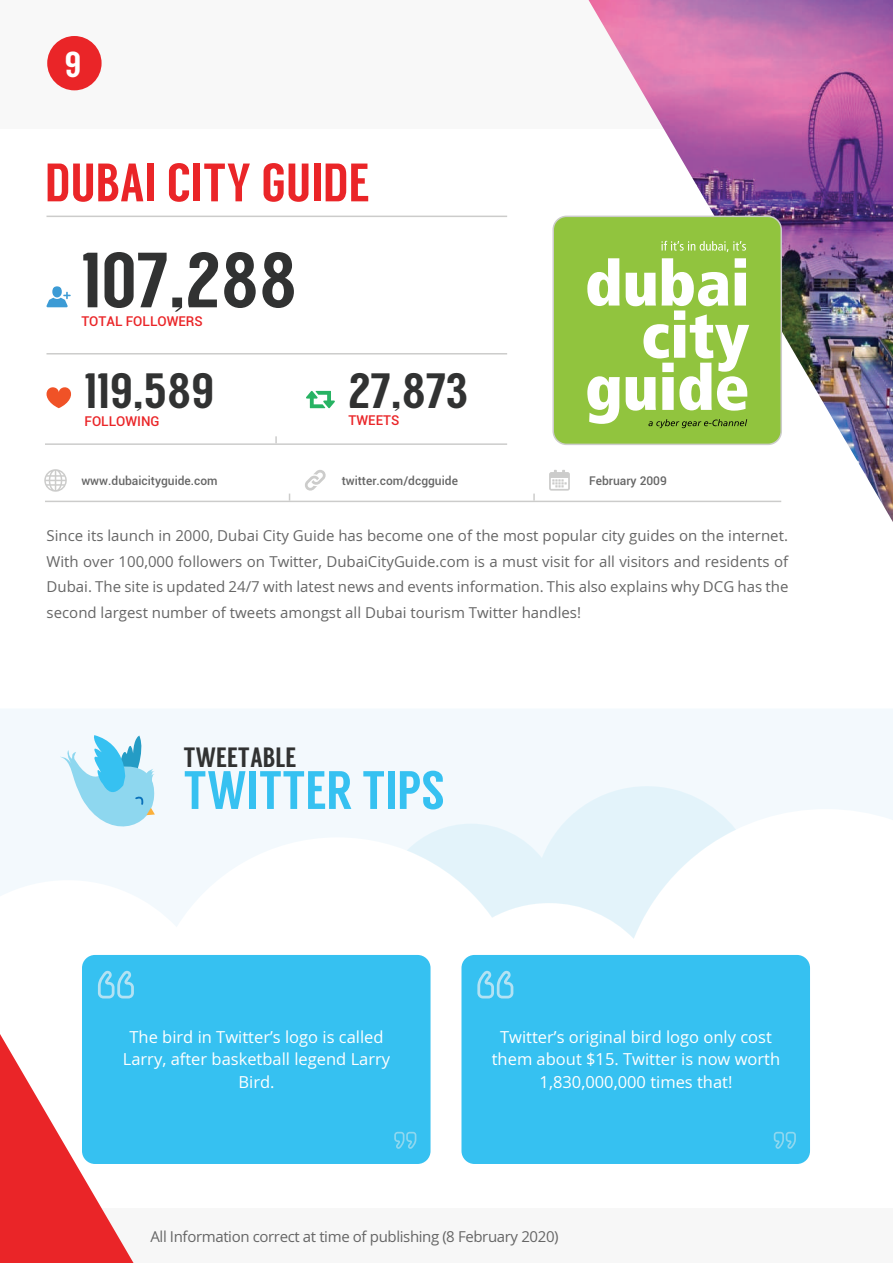
<style>
.page{position:relative;width:893px;height:1263px;background:#fff}
.page>*{position:absolute;margin:0;border:0;box-sizing:border-box;transform-origin:0 0}
.t1{font:78px "Langdon";color:#313232}
.t2{font:54px "Langdon";color:#ea2528}
.t3{font:54px "Langdon";color:#36c1f1}
.t4{font:49.5px "Langdon";color:#313232}
.t5{font:36px "Langdon";color:#fff}
.t6{font:27.9px "Langdon";color:#313232}
.t7{font:16.5px/22.5px "Open Sans";color:#fff;text-align:center}
.t8{font:15px/25.5px "Open Sans";letter-spacing:-.025em;color:#666;text-align:justify}
.t9{font:500 13.5px "Roboto";color:#ea2528}
.t10{font:500 12px "Roboto";color:#666}
</style>
<div class="page">
<div style="left:0;top:0;width:893px;height:129px;background:#f8f8f8"></div>
<div style="left:0;top:1208px;width:893px;height:55px;background:#f7f7f7"></div>
<img style="left:588px;top:0;width:305px;height:522px">
<svg style="left:0;top:1034px;width:134px;height:229px"></svg>
<hr style="left:46px;top:353px;width:461px;height:1px;background:#cccccb">
<hr style="left:46px;top:216px;width:461px;height:1px;background:#cccccb">
<hr style="left:45px;top:443px;width:462px;height:2px;background:#cccccb">
<svg style="left:275px;top:436px;width:2px;height:7px"></svg>
<hr style="left:45px;top:501px;width:736px;height:1px;background:#cccccb">
<svg style="left:533px;top:494px;width:2px;height:7px"></svg>
<div style="left:555px;top:216px;width:226px;height:228px;background:#91c43e"></div>
<svg style="left:648px;top:419px;width:99px;height:9px"></svg>
<svg style="left:587px;top:258px;width:33px;height:48px"></svg>
<svg style="left:587px;top:376px;width:33px;height:48px"></svg>
<svg style="left:626px;top:258px;width:123px;height:153px"></svg>
<svg style="left:661px;top:241px;width:85px;height:11px"></svg>
<div style="left:552px;top:216px;width:230px;height:229px;border:2px solid #cccccb;border-radius:13px"></div>
<div style="left:47px;top:36px;width:55px;height:54px;background:#ea2528;border-radius:50%"></div>
<svg style="left:306px;top:391px;width:29px;height:17px"></svg>
<svg style="left:46px;top:387px;width:25px;height:21px"></svg>
<div style="left:52px;top:286px;width:10px;height:11px;background:#3c9bd5;border-radius:50%"></div>
<svg style="left:46px;top:292px;width:25px;height:15px"></svg>
<svg style="left:549px;top:470px;width:21px;height:21px"></svg>
<svg style="left:305px;top:470px;width:21px;height:21px"></svg>
<svg style="left:44px;top:469px;width:23px;height:23px"></svg>
<svg style="left:0;top:709px;width:893px;height:218px;fill:#f3f9fd"></svg>
<svg style="left:60px;top:735px;width:96px;height:106px"></svg>
<div style="left:82px;top:955px;width:348px;height:209px;background:#36c1f1;border-radius:13px"></div>
<svg style="left:98px;top:971px;width:36px;height:27px"></svg>
<svg style="left:394px;top:1132px;width:22px;height:17px"></svg>
<div style="left:461px;top:955px;width:349px;height:209px;background:#36c1f1;border-radius:13px"></div>
<svg style="left:477px;top:971px;width:36px;height:27px"></svg>
<svg style="left:774px;top:1132px;width:22px;height:17px"></svg>
<svg style="left:407px;top:786px;width:329px;height:153px"></svg>
<h3 class="t5" style="left:64px;top:44px;width:18px">9</h3>
<h2 class="t2" style="left:45px;top:151px;width:326px">DUBAI CITY GUIDE</h2>
<h1 class="t1" style="left:81px;top:235px;width:217px">107,288</h1>
<p class="t9" style="left:81px;top:312px;width:123px">TOTAL FOLLOWERS</p>
<h3 class="t4" style="left:85px;top:362px;width:131px">119,589</h3>
<p class="t9" style="left:85px;top:411px;width:77px">FOLLOWING</p>
<p class="t9" style="left:349px;top:411px;width:52px">TWEETS</p>
<h3 class="t4" style="left:349px;top:362px;width:121px">27,873</h3>
<p class="t10" style="left:81px;top:472px;width:138px">www.dubaicityguide.com</p>
<p class="t10" style="left:342px;top:472px;width:118px">twitter.com/dcgguide</p>
<p class="t10" style="left:589px;top:472px;width:79px">February 2009</p>
<p class="t8" style="left:46px;top:523px;width:743px">Since its launch in 2000, Dubai City Guide has become one of the most popular city guides on the internet.<br>With over 100,000 followers on Twitter, DubaiCityGuide.com is a must visit for all visitors and residents of Dubai. The site is updated 24/7 with latest news and events information. This also explains why DCG has the second largest number of tweets amongst all Dubai tourism Twitter handles!</p>
<h3 class="t6" style="left:183px;top:741px;width:114px">TWEETABLE</h3>
<h2 class="t3" style="left:183px;top:759px;width:263px">TWITTER TIPS</h2>
<p class="t7" style="left:123px;top:1025px;width:269px">The bird in Twitter’s logo is called<br>Larry, after basketball legend Larry<br>Bird.</p>
<p class="t7" style="left:492px;top:1025px;width:290px">Twitter’s original bird logo only cost them about $15. Twitter is now worth<br>1,830,000,000 times that!</p>
<p class="t8" style="left:150px;top:1224px;width:410px">All Information correct at time of publishing (8 February 2020)</p>
</div>
